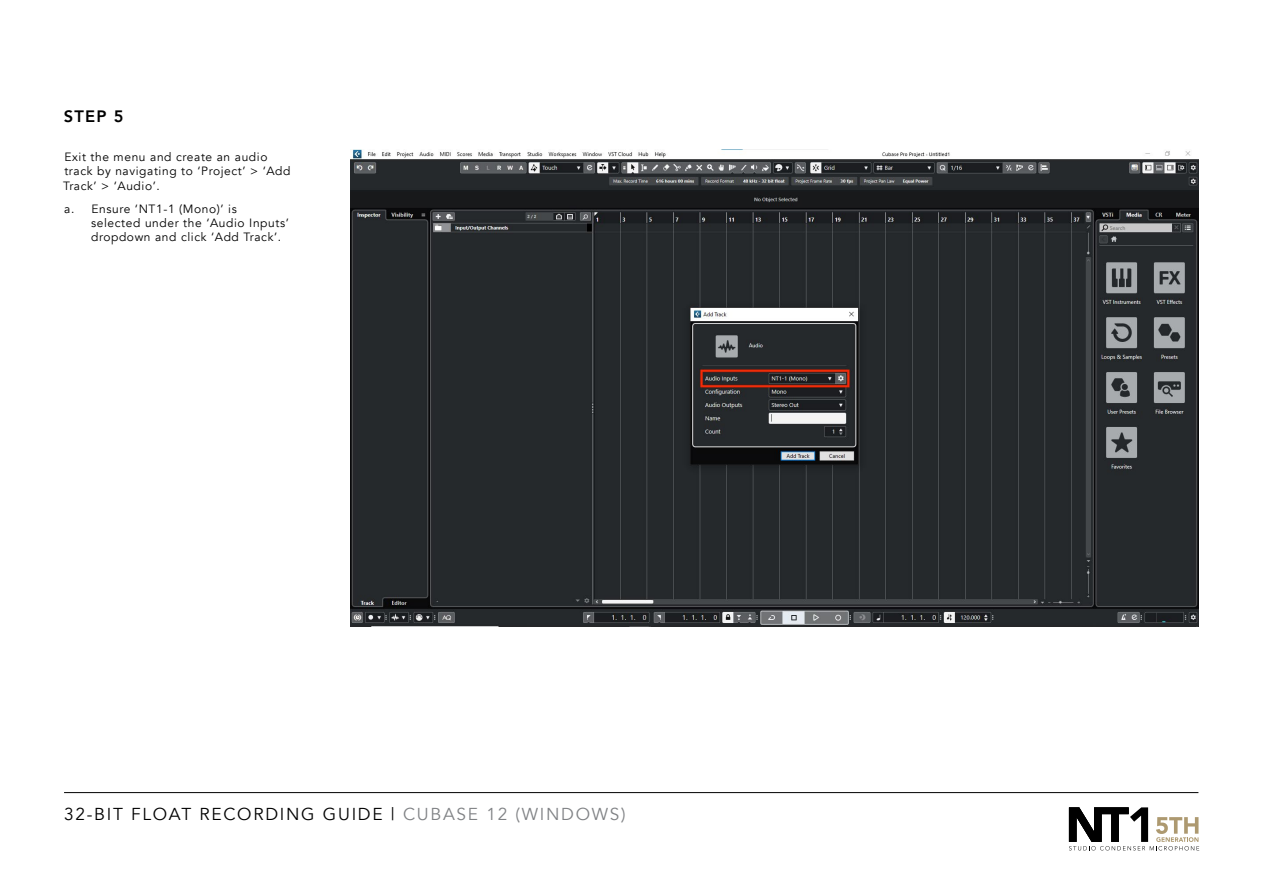
<style>
.page{position:relative;width:1263px;height:893px;background:#fff}
.page>*{position:absolute;margin:0;border:0;box-sizing:border-box;transform-origin:0 0}
.t1{font:17.25px "Avenir";letter-spacing:.1em;color:#000}
.t2{font:800 16.5px "Avenir";color:#000}
.t3{font:12px/14.4px "Avenir";letter-spacing:.05em;color:#000}
.s1{color:#808285}
</style>
<div class="page">
<hr style="left:64px;top:792px;width:1134px;height:1px;background:#000">
<svg style="left:1069px;top:807px;width:130px;height:43px"></svg>
<img style="left:350px;top:150px;width:848px;height:477px">
<h2 class="t2" style="left:64px;top:103px;width:61px">STEP 5</h2>
<p class="t3" style="left:63px;top:150px;width:229px">Exit the menu and create an audio track by navigating to ‘Project’ &gt; ‘Add<br>Track’ &gt; ‘Audio’.</p>
<p class="t3" style="left:91px;top:201px;width:199px;text-indent:-27px">a. Ensure ‘NT1-1 (Mono)’ is selected under the ‘Audio Inputs’ dropdown and click ‘Add Track’.</p>
<h1 class="t1" style="left:64px;top:804px;width:563px">32-BIT FLOAT RECORDING GUIDE | <span class="s1">CUBASE 12 (WINDOWS)</span></h1>
</div>
